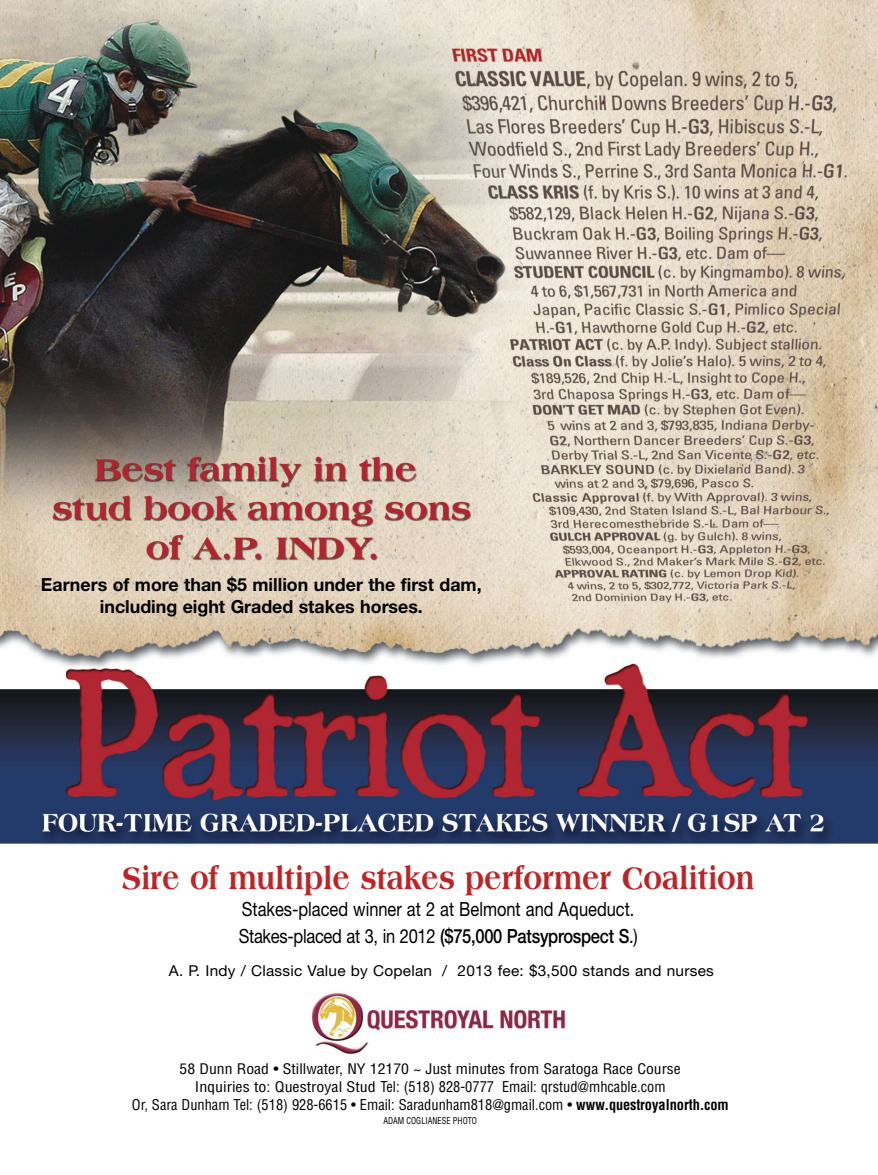
<style>
.page{position:relative;width:878px;height:1175px;background:#fff}
.page>*{position:absolute;margin:0;border:0;box-sizing:border-box;transform-origin:0 0}
.t1{font:800 33px "Americana";color:#bc2527;scale:.84 1}
.t2{font:19.5px/27px "Helvetica Neue";color:#000;scale:.84 1}
.t3{font:700 18px/22.5px "Helvetica Neue";color:#000;text-align:center}
.t4{font:15px "Helvetica Neue";letter-spacing:.015em;color:#000}
.t5{font:condensed 14.55px/18.5px "Helvetica";color:#000;text-align:center}
.t6{font:condensed 14.25px "Helvetica";color:#000;scale:1.1 1}
.t7{font:condensed 9.15px "Helvetica";color:#000;scale:.91 1}
.s1{font-weight:500}
.s2{font-size:14.25px}
.s3{font-weight:700}
</style>
<div class="page">
<img style="left:0;top:0;width:878px;height:1055px">
<p class="t3" style="left:41px;top:573px;width:442px">Earners of more than $5 million under the first dam, including eight Graded stakes horses.</p>
<p class="t1" style="left:122px;top:858px;width:754px">Sire of multiple stakes performer Coalition</p>
<p class="t2" style="left:239px;top:897px;width:476px">Stakes-placed winner at 2 at Belmont and Aqueduct.<br>Stakes-placed at 3, in 2012 <span class="s1">($75,000 Patsyprospect S</span>.)</p>
<p class="t4" style="left:169px;top:965px;width:546px">A. P. Indy / Classic Value by Copelan / 2013 fee: $3,500 stands and nurses</p>
<p class="t6" style="left:179px;top:1060px;width:457px">58 Dunn Road • Stillwater, NY 12170 ~ Just minutes from Saratoga Race Course</p>
<p class="t5" style="left:132px;top:1077px;width:598px"><span class="s2">Inquiries to: Questroyal Stud</span> Tel: (518) 828-0777 Email: qrstud@mhcable.com<br>Or, Sara Dunham Tel: (518) 928-6615 • Email: Saradunham818@gmail.com • <span class="s3">www.questroyalnorth.com</span></p>
<p class="t7" style="left:383px;top:1115px;width:104px">ADAM COGLIANESE PHOTO</p>
</div>
